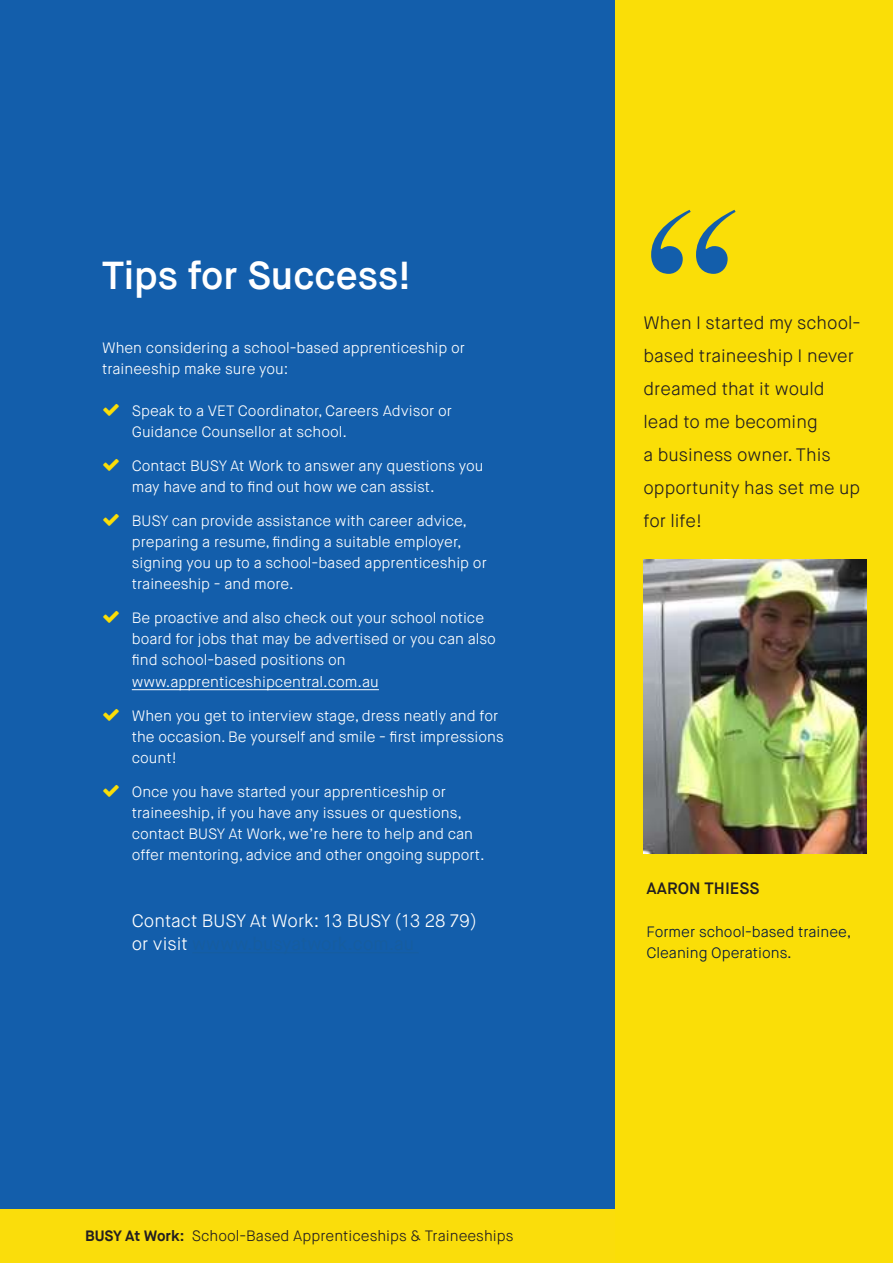
<style>
.page{position:relative;width:893px;height:1263px;background:#135eab}
.page>*{position:absolute;margin:0;border:0;box-sizing:border-box;transform-origin:0 0}
.t1{font:600 39px "Maison Neue";color:#fff}
.t2{font:300 18px/33px "Maison Neue";color:#231f20}
.t3{font:300 18px "Maison Neue";color:#fff}
.t4{font:600 16.5px "Maison Neue";color:#231f20}
.t5{font:300 15px/21px "Maison Neue";color:#fff}
.t6{font:300 15px "Maison Neue";color:#231f20}
.t7{font:300 15px/21px "Maison Neue";color:#001740}
.s1{font-weight:700}
</style>
<div class="page">
<div style="left:0;top:1210px;width:893px;height:53px;background:#fadd0b"></div>
<hr style="left:132px;top:689px;width:247px;height:1px;background:#fff">
<hr style="left:192px;top:952px;width:227px;height:1px;background:#175d9e">
<div style="left:616px;top:0;width:277px;height:1263px;background:#fade07"></div>
<img style="left:644px;top:560px;width:222px;height:293px">
<svg style="left:651px;top:210px;width:85px;height:64px"></svg>
<h1 class="t1" style="left:102px;top:251px;width:310px">Tips for Success!</h1>
<p class="t5" style="left:102px;top:337px;width:364px">When considering a school-based apprenticeship or traineeship make sure you:</p>
<p class="t5" style="left:132px;top:401px;width:322px">Speak to a VET Coordinator, Careers Advisor or<br>Guidance Counsellor at school.</p>
<p class="t5" style="left:132px;top:455px;width:353px">Contact BUSY At Work to answer any questions you may have and to find out how we can assist.</p>
<p class="t5" style="left:132px;top:510px;width:356px">BUSY can provide assistance with career advice, preparing a resume, finding a suitable employer, signing you up to a school-based apprenticeship or traineeship - and more.</p>
<p class="t5" style="left:132px;top:607px;width:366px">Be proactive and also check out your school notice board for jobs that may be advertised or you can also find school-based positions on</p>
<p class="t5" style="left:132px;top:671px;width:249px">www.apprenticeshipcentral.com.au</p>
<p class="t5" style="left:132px;top:705px;width:374px">When you get to interview stage, dress neatly and for the occasion. Be yourself and smile - first impressions count!</p>
<p class="t5" style="left:132px;top:781px;width:354px">Once you have started your apprenticeship or traineeship, if you have any issues or questions, contact BUSY At Work, we’re here to help and can offer mentoring, advice and other ongoing support.</p>
<p class="t3" style="left:132px;top:910px;width:347px">Contact BUSY At Work: 13 BUSY (13 28 79)</p>
<p class="t6" style="left:85px;top:1226px;width:430px"><span class="s1">BUSY At Work:</span> School-Based Apprenticeships &amp; Traineeships</p>
<p class="t2" style="left:643px;top:307px;width:219px">When I started my school&shy;based traineeship I never dreamed that it would lead to me becoming<br>a business owner. This opportunity has set me up for life!</p>
<p class="t4" style="left:646px;top:877px;width:115px">AARON THIESS</p>
<p class="t7" style="left:646px;top:921px;width:206px">Former school-based trainee,<br>Cleaning Operations.</p>
</div>
